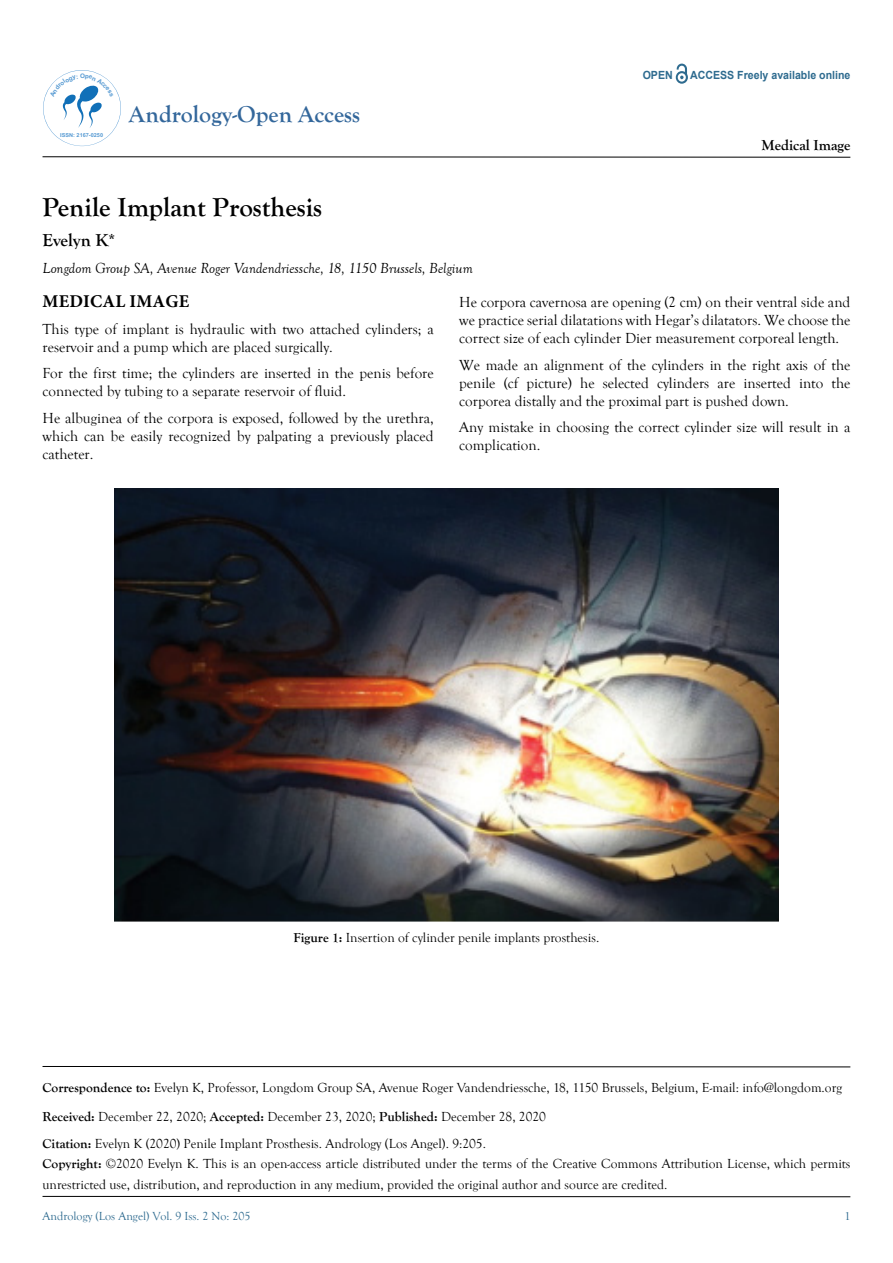
<style>
.page{position:relative;width:893px;height:1263px;background:#fff}
.page>*{position:absolute;margin:0;border:0;box-sizing:border-box;transform-origin:0 0}
.t1{font:700 27px "Goudy Old Style T";color:#000}
.t2{font:700 24px "Goudy Old Style T";color:#33679b}
.t3{font:700 18px "Minion Pro";letter-spacing:.01em;color:#000}
.t4{font:700 18px "Goudy Old Style T";color:#000}
.t5{font:15px/18px "Goudy Old Style T";color:#000}
.t6{font:italic 15px "Goudy Old Style T";color:#000}
.t7{font:700 15px "Goudy Old Style T";color:#000}
.t8{font:13.5px/20.4px "Goudy Old Style T";color:#000}
.t9{font:12px "Goudy Old Style T";color:#2d6a8f}
.t10{font:700 11.25px "Arial";color:#2e6b8f;scale:.94 1}
.t11{font:700 6.3px "Arial";color:#569ad3}
.t12{font:700 5.4px "Arial";color:#569ad3}
.s1{font-weight:700}
</style>
<div class="page">
<svg style="left:676px;top:64px;width:12px;height:20px"></svg>
<svg style="left:42px;top:156px;width:809px;height:2px;background:#7f7f7f"></svg>
<hr style="left:43px;top:1196px;width:807px;height:1px;background:#000">
<svg style="left:42px;top:1066px;width:809px;height:2px;background:#7f7f7f"></svg>
<img style="left:114px;top:489px;width:665px;height:433px">
<svg style="left:43px;top:70px;width:78px;height:76px"></svg>
<p class="t11" style="left:80px;top:71px;width:6px">O</p>
<p class="t12" style="left:60px;top:132px;width:44px">ISSN: 2167-0250</p>
<h2 class="t2" style="left:129px;top:100px;width:233px">Andrology-Open Access</h2>
<h1 class="t1" style="left:43px;top:192px;width:281px">Penile Implant Prosthesis</h1>
<p class="t4" style="left:43px;top:230px;width:74px">Evelyn K*</p>
<p class="t6" style="left:43px;top:260px;width:432px">Longdom Group SA, Avenue Roger Vandendriessche, 18, 1150 Brussels, Belgium</p>
<p class="t10" style="left:643px;top:68px;width:33px">OPEN</p>
<p class="t10" style="left:690px;top:67px;width:172px">ACCESS Freely available online</p>
<p class="t7" style="left:761px;top:137px;width:91px">Medical Image</p>
<p class="t3" style="left:43px;top:289px;width:148px">MEDICAL IMAGE</p>
<p class="t5" style="left:43px;top:320px;width:393px">This type of implant is hydraulic with two attached cylinders; a reservoir and a pump which are placed surgically.</p>
<p class="t5" style="left:43px;top:365px;width:393px">For the first time; the cylinders are inserted in the penis before connected by tubing to a separate reservoir of fluid.</p>
<p class="t5" style="left:43px;top:409px;width:393px;text-align:justify">He albuginea of the corpora is exposed, followed by the urethra, which can be easily recognized by palpating a previously placed catheter.</p>
<p class="t5" style="left:459px;top:294px;width:393px;text-align:justify">He corpora cavernosa are opening (2 cm) on their ventral side and we practice serial dilatations with Hegar’s dilatators. We choose the correct size of each cylinder Dier measurement corporeal length.</p>
<p class="t5" style="left:459px;top:356px;width:393px;text-align:justify">We made an alignment of the cylinders in the right axis of the penile (cf picture) he selected cylinders are inserted into the corporea distally and the proximal part is pushed down.</p>
<p class="t5" style="left:459px;top:419px;width:393px">Any mistake in choosing the correct cylinder size will result in a complication.</p>
<p class="t8" style="left:294px;top:928px;width:307px"><span class="s1">Figure 1:</span> Insertion of cylinder penile implants prosthesis.</p>
<p class="t8" style="left:43px;top:1073px;width:801px;line-height:28.8px"><span class="s1">Correspondence to:</span> Evelyn K, Professor, Longdom Group SA, Avenue Roger Vandendriessche, 18, 1150 Brussels, Belgium, E-mail: info@longdom.org<br><span class="s1">Received:</span> December 22, 2020; <span class="s1">Accepted:</span> December 23, 2020; <span class="s1">Published:</span> December 28, 2020</p>
<p class="t8" style="left:43px;top:1133px;width:809px"><span class="s1">Citation:</span> Evelyn K (2020) Penile Implant Prosthesis. Andrology (Los Angel). 9:205.<br><span class="s1">Copyright:</span> ©2020 Evelyn K. This is an open-access article distributed under the terms of the Creative Commons Attribution License, which permits unrestricted use, distribution, and reproduction in any medium, provided the original author and source are credited.</p>
<p class="t9" style="left:43px;top:1210px;width:209px">Andrology (Los Angel) Vol. 9 Iss. 2 No: 205</p>
<p class="t9" style="left:844px;top:1210px;width:7px">1</p>
</div>
